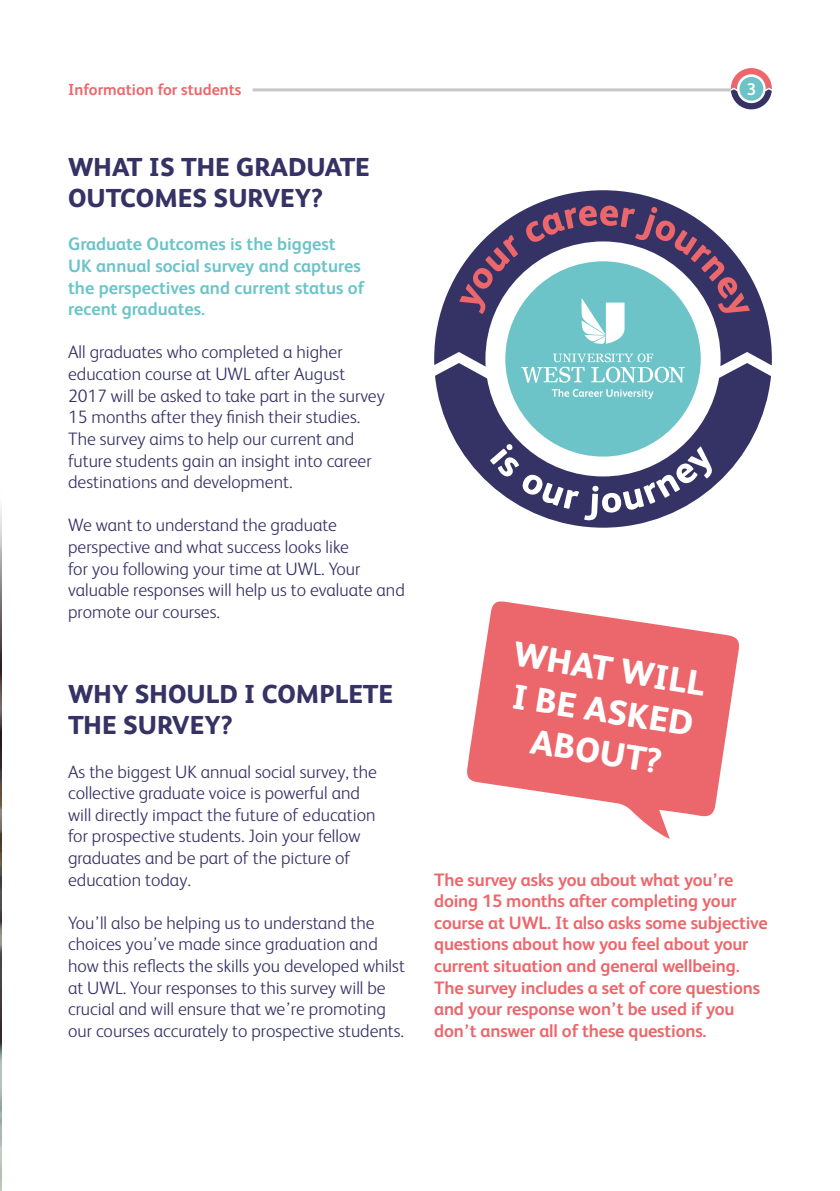
<style>
.page{position:relative;width:840px;height:1191px;background:#fff}
.page>*{position:absolute;margin:0;border:0;box-sizing:border-box;transform-origin:0 0}
.t1{font:800 34.8px/41.8px "FS Albert";color:#fff;text-align:center}
.t2{font:800 26px/31.2px "FS Albert";color:#353265}
.t3{font:300 18px/21.6px "FS Albert";color:#353265}
.t4{font:700 18px/21.6px "FS Albert";letter-spacing:-.01em;color:#ec676b}
.t5{font:700 18px/21.6px "FS Albert";color:#6cc4c8}
.t6{font:700 17px "FS Albert";color:#fff}
.t7{font:700 16px "FS Albert";color:#ec676b}
</style>
<div class="page">
<img style="left:0;top:505px;width:1px;height:686px">
<svg style="left:434px;top:190px;width:337px;height:337px"></svg>
<svg style="left:459px;top:205px;width:290px;height:251px"></svg>
<svg style="left:730px;top:68px;width:41px;height:41px"></svg>
<hr style="left:252px;top:88px;width:478px;height:3px;background:#c6c6c6">
<svg style="left:467px;top:601px;width:272px;height:238px;fill:#ec676b"></svg>
<p class="t7" style="left:68px;top:78px;width:175px">Information for students</p>
<p class="t6" style="left:746px;top:78px;width:11px">3</p>
<h2 class="t2" style="left:68px;top:150px;width:303px">WHAT IS THE GRADUATE<br>OUTCOMES SURVEY?</h2>
<p class="t5" style="left:68px;top:233px;width:297px">Graduate Outcomes is the biggest<br>UK annual social survey and captures the perspectives and current status of recent graduates.</p>
<p class="t3" style="left:68px;top:341px;width:318px">All graduates who completed a higher education course at UWL after August 2017 will be asked to take part in the survey 15 months after they finish their studies.<br>The survey aims to help our current and future students gain an insight into career destinations and development.</p>
<p class="t3" style="left:68px;top:513px;width:338px">We want to understand the graduate perspective and what success looks like<br>for you following your time at UWL. Your valuable responses will help us to evaluate and promote our courses.</p>
<h2 class="t2" style="left:68px;top:677px;width:326px">WHY SHOULD I COMPLETE<br>THE SURVEY?</h2>
<p class="t3" style="left:68px;top:760px;width:310px">As the biggest UK annual social survey, the collective graduate voice is powerful and will directly impact the future of education for prospective students. Join your fellow graduates and be part of the picture of education today.</p>
<p class="t3" style="left:68px;top:911px;width:338px">You’ll also be helping us to understand the choices you’ve made since graduation and how this reflects the skills you developed whilst at UWL. Your responses to this survey will be crucial and will ensure that we’re promoting our courses accurately to prospective students.</p>
<h1 class="t1" style="left:517px;top:631px;width:195px;rotate:9deg">WHAT WILL<br>I BE ASKED<br>ABOUT?</h1>
<p class="t4" style="left:434px;top:868px;width:335px">The survey asks you about what you’re doing 15 months after completing your course at UWL. It also asks some subjective questions about how you feel about your current situation and general wellbeing.<br>The survey includes a set of core questions and your response won’t be used if you don’t answer all of these questions.</p>
</div>
